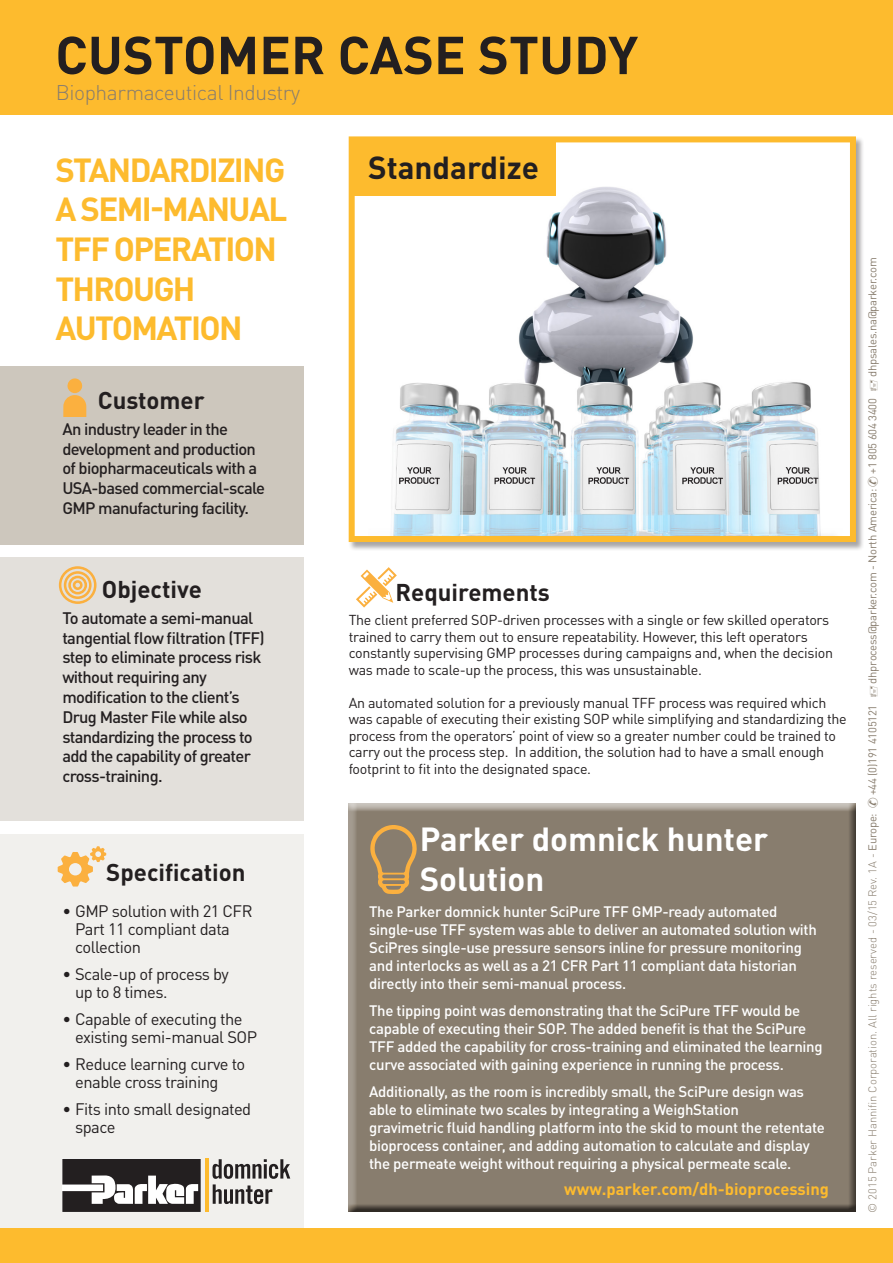
<style>
.page{position:relative;width:893px;height:1263px;background:#fff}
.page>*{position:absolute;margin:0;border:0;box-sizing:border-box;transform-origin:0 0}
.t1{font:700 52.5px "DINOT";color:#231f20}
.t2{font:700 33px/39.6px "DINOT";letter-spacing:-.05em;color:#fdbb2e}
.t3{font:700 33px "DINOT";color:#fff}
.t4{font:700 31.5px "DINOT";color:#231f20}
.t5{font:700 24px "DINOT";color:#231f20}
.t6{font:300 21px "DINOT";letter-spacing:-.02em;color:#887d6e}
.t7{font:500 16.5px/19.8px "DINOT";letter-spacing:-.04em;color:#231f20}
.t8{font:16.5px/18px "DINOT";letter-spacing:-.03em;color:#231f20}
.t9{font:700 16.5px "DINOT";color:#fdbb2e}
.t10{font:500 15px/18px "DINOT";letter-spacing:-.02em;color:#fff}
.t11{font:14.25px/16.5px "DINOT";letter-spacing:-.02em;color:#231f20}
.t12{font:11.25px "DINOT";letter-spacing:-.02em;color:#887d6e}
.t13{font:300 11.25px "DINOT";color:#887d6e}
.s1{font-weight:400}
</style>
<div class="page">
<div style="left:0;top:835px;width:303px;height:428px;background:#f1f0ed"></div>
<div style="left:0;top:557px;width:303px;height:264px;background:#e3e0db"></div>
<div style="left:0;top:366px;width:303px;height:178px;background:#cdc7bd"></div>
<svg style="left:63px;top:378px;width:23px;height:39px"></svg>
<svg style="left:58px;top:846px;width:48px;height:40px"></svg>
<div style="left:59px;top:566px;width:38px;height:38px;border:3px solid #fbb03f;border-radius:50%"></div>
<div style="left:64px;top:571px;width:28px;height:28px;border:3px solid #fbb03f;border-radius:50%"></div>
<div style="left:68px;top:576px;width:19px;height:18px;border:3px solid #fbb03f;border-radius:50%"></div>
<div style="left:73px;top:580px;width:10px;height:10px;border:3px solid #fbb03f;border-radius:50%"></div>
<div style="left:0;top:0;width:893px;height:115px;background:#fdbb2e"></div>
<div style="left:348px;top:136px;width:516px;height:415px;background:#231f20;opacity:.4"></div>
<img style="left:356px;top:143px;width:493px;height:392px">
<div style="left:349px;top:136px;width:507px;height:406px;border:6px solid #fdbb2e"></div>
<svg style="left:213px;top:1159px;width:77px;height:45px"></svg>
<svg style="left:62px;top:1159px;width:139px;height:53px;background:#625f60"></svg>
<hr style="left:205px;top:1159px;width:3px;height:53px;background:#fdbb2e">
<div style="left:0;top:1229px;width:893px;height:34px;background:#fdbb2e"></div>
<svg style="left:356px;top:567px;width:41px;height:41px"></svg>
<div style="left:348px;top:803px;width:508px;height:410px;background:#887d6e"></div>
<svg style="left:370px;top:825px;width:47px;height:69px"></svg>
<div style="left:351px;top:138px;width:205px;height:58px;background:#fdbb2e"></div>
<p class="t1" style="left:55px;top:19px;width:584px">CUSTOMER CASE STUDY</p>
<p class="t6" style="left:56px;top:78px;width:246px">Biopharmaceutical Industry</p>
<p class="t2" style="left:55px;top:149px;width:231px">STANDARDIZING</p>
<p class="t2" style="left:55px;top:188px;width:233px">A SEMI-MANUAL</p>
<p class="t2" style="left:55px;top:228px;width:223px">TFF OPERATION<br>THROUGH</p>
<p class="t2" style="left:55px;top:307px;width:189px">AUTOMATION</p>
<p class="t5" style="left:98px;top:384px;width:108px">Customer</p>
<p class="t7" style="left:62px;top:418px;width:167px">An industry leader in the</p>
<p class="t7" style="left:62px;top:438px;width:195px">development and production</p>
<p class="t7" style="left:62px;top:458px;width:204px">of biopharmaceuticals with a<br>USA-based commercial-scale<br>GMP manufacturing facility.</p>
<p class="t5" style="left:102px;top:573px;width:101px">Objective</p>
<p class="t7" style="left:62px;top:607px;width:192px">To automate a semi-manual</p>
<p class="t7" style="left:62px;top:627px;width:204px">tangential flow filtration (TFF)</p>
<p class="t7" style="left:62px;top:647px;width:201px">step to eliminate process risk</p>
<p class="t7" style="left:62px;top:666px;width:146px">without requiring any</p>
<p class="t7" style="left:62px;top:686px;width:179px">modification to the client’s</p>
<p class="t7" style="left:62px;top:706px;width:187px">Drug Master File while also</p>
<p class="t7" style="left:62px;top:726px;width:192px">standardizing the process to</p>
<p class="t7" style="left:62px;top:746px;width:190px">add the capability of greater</p>
<p class="t7" style="left:62px;top:765px;width:102px">cross-training.</p>
<p class="t5" style="left:106px;top:856px;width:141px">Specification</p>
<p class="t8" style="left:75px;top:901px;width:179px;text-indent:-13px">• GMP solution with 21 CFR<br>Part 11 compliant data collection</p>
<p class="t8" style="left:75px;top:964px;width:155px;text-indent:-13px">• Scale-up of process by up to 8 times.</p>
<p class="t8" style="left:75px;top:1009px;width:184px;text-indent:-13px">• Capable of executing the existing semi-manual SOP</p>
<p class="t8" style="left:75px;top:1054px;width:172px;text-indent:-13px">• Reduce learning curve to enable cross training</p>
<p class="t8" style="left:75px;top:1099px;width:178px;text-indent:-13px">• Fits into small designated space</p>
<p class="t4" style="left:368px;top:146px;width:172px">Standardize</p>
<p class="t5" style="left:396px;top:576px;width:156px">Requirements</p>
<p class="t11" style="left:349px;top:611px;width:486px">The client preferred SOP-driven processes with a single or few skilled operators trained to carry them out to ensure repeatability. However, this left operators constantly supervising GMP processes during campaigns and, when the decision was made to scale-up the process, this was unsustainable.</p>
<p class="t11" style="left:349px;top:694px;width:500px">An automated solution for a previously manual TFF process was required which was capable of executing their existing SOP while simplifying and standardizing the process from the operators’ point of view so a greater number could be trained to carry out the process step. In addition, the solution had to have a small enough footprint to fit into the designated space.</p>
<p class="t3" style="left:420px;top:817px;width:350px">Parker domnick hunter</p>
<p class="t3" style="left:420px;top:856px;width:126px">Solution</p>
<p class="t10" style="left:369px;top:902px;width:449px">The Parker domnick hunter SciPure TFF GMP-ready automated single-use TFF system was able to deliver an automated solution with SciPres single-use pressure sensors inline for pressure monitoring and interlocks as well as a 21 CFR Part 11 compliant data historian directly into their semi-manual process.</p>
<p class="t10" style="left:369px;top:1001px;width:455px">The tipping point was demonstrating that the SciPure TFF would be capable of executing their SOP. The added benefit is that the SciPure TFF added the capability for cross-training and eliminated the learning curve associated with gaining experience in running the process.</p>
<p class="t10" style="left:369px;top:1082px;width:457px">Additionally, as the room is incredibly small, the SciPure design was able to eliminate two scales by integrating a WeighStation<br>gravimetric fluid handling platform into the skid to mount the retentate bioprocess container, and adding automation to calculate and display the permeate weight without requiring a physical permeate scale.</p>
<p class="t9" style="left:564px;top:1178px;width:266px">www.parker.com/dh-bioprocessing</p>
<p class="t12" style="left:865px;top:377px;width:121px;rotate:-90deg">dhpsales.na@parker.com</p>
<p class="t12" style="left:865px;top:474px;width:77px;rotate:-90deg">+1 805 604 3400</p>
<p class="t12" style="left:865px;top:683px;width:196px;rotate:-90deg">dhprocess@parker.com - North America:</p>
<p class="t12" style="left:865px;top:795px;width:92px;rotate:-90deg">+44 (0)191 4105121</p>
<p class="t13" style="left:865px;top:1213px;width:401px;rotate:-90deg">© 2015 Parker Hannifin Corporation. All rights reserved - 03/15 Rev. 1A - <span class="s1">Europe:</span></p>
</div>
